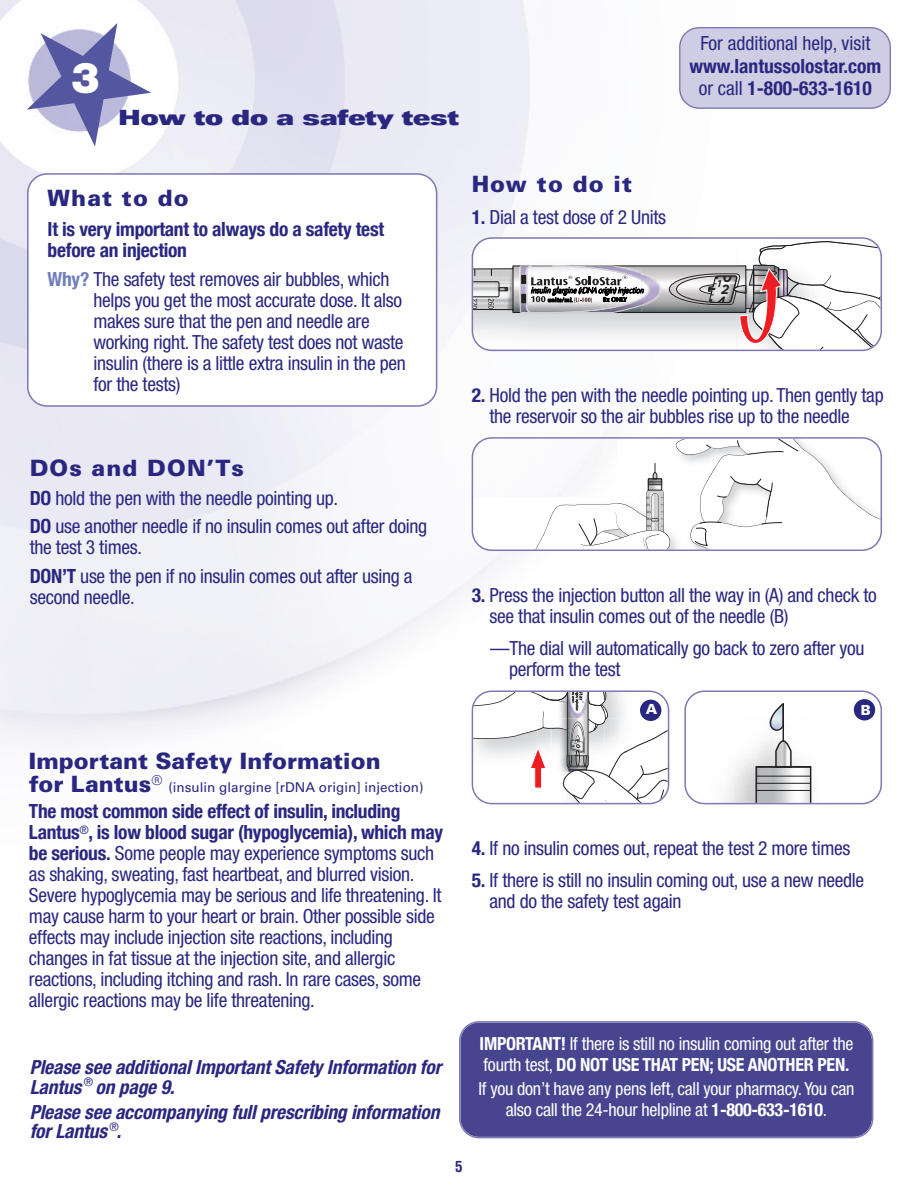
<style>
.page{position:relative;width:918px;height:1188px;background:#fff}
.page>*{position:absolute;margin:0;border:0;box-sizing:border-box;transform-origin:0 0}
.t1{font:900 42.75px "Helvetica Neue LT Std";color:#fff}
.t2{font:900 22.5px/22.5px "Univers";color:#292780}
.t3{font:900 22.5px "Univers";letter-spacing:.05em;color:#292780}
.t4{font:900 expanded 21px "Univers";letter-spacing:-.025em;color:#292780}
.t5{font:condensed 19.5px/21px "Helvetica Neue";letter-spacing:-.015em;color:#292780}
.t6{font:italic 700 condensed 19.5px/19.5px "Helvetica Neue";letter-spacing:-.005em;color:#292780}
.t7{font:700 condensed 19.5px/21px "Helvetica Neue";letter-spacing:-.015em;color:#292780}
.t8{font:condensed 18px/21px "Helvetica Neue";letter-spacing:-.015em;color:#fff}
.t9{font:700 condensed 15px "Helvetica";color:#292780}
.t10{font:900 13.95px "Univers";color:#fff}
.t11{font:13.5px "Univers";color:#292780}
.t12{font:italic 700 13.35px/12.1px "Gotham";color:#231f20;text-align:center;scale:.94 1}
.t13{font:italic 700 9.75px "Gotham";color:#231f20;scale:.94 1}
.t14{font:italic 700 5.85px "Gotham";color:#231f20;scale:.94 1}
.t15{font:italic 700 4.35px "Gotham";color:#231f20;scale:.94 1}
.s1{font-weight:400}
.s2{font-weight:700;color:#717dbd}
.s3{font-weight:700}
</style>
<div class="page">
<svg style="left:27px;top:23px;width:124px;height:124px"></svg>
<svg style="left:472px;top:237px;width:410px;height:114px"></svg>
<div style="left:459px;top:1021px;width:414px;height:117px;background:#474590"></div>
<svg style="left:472px;top:690px;width:197px;height:114px"></svg>
<svg style="left:684px;top:690px;width:198px;height:114px"></svg>
<svg style="left:27px;top:173px;width:410px;height:234px"></svg>
<div style="left:640px;top:700px;width:21px;height:21px;background:#292780;border-radius:50%"></div>
<div style="left:854px;top:699px;width:21px;height:21px;background:#292780;border-radius:50%"></div>
<svg style="left:472px;top:437px;width:410px;height:114px"></svg>
<svg style="left:679px;top:27px;width:212px;height:82px;background:#cccae1"></svg>
<h1 class="t1" style="left:71px;top:62px;width:30px">3</h1>
<p class="t4" style="left:118px;top:109px;width:342px">How to do a safety test</p>
<p class="t5" style="left:700px;top:35px;width:172px">For additional help, visit</p>
<p class="t7" style="left:689px;top:54px;width:193px;line-height:22.5px;text-align:center">www.lantussolostar.com <span class="s1">or call</span> 1-800-633-1610</p>
<p class="t2" style="left:48px;top:189px;width:143px">What to do</p>
<p class="t7" style="left:48px;top:218px;width:338px">It is very important to always do a safety test before an injection</p>
<p class="t5" style="left:93px;top:271px;width:314px;text-indent:-46px"><span class="s2">Why?</span> The safety test removes air bubbles, which helps you get the most accurate dose. It also makes sure that the pen and needle are working right. The safety test does not waste insulin (there is a little extra insulin in the pen for the tests)</p>
<p class="t2" style="left:472px;top:175px;width:162px">How to do it</p>
<p class="t5" style="left:472px;top:208px;width:196px"><span class="s3">1.</span> Dial a test dose of 2 Units</p>
<p class="t13" style="left:718px;top:278px;width:17px">1<sup>0</sup></p>
<p class="t12" style="left:717px;top:283px;width:14px">2<br>4</p>
<p class="t5" style="left:490px;top:387px;width:396px;text-indent:-18px"><span class="s3">2.</span> Hold the pen with the needle pointing up. Then gently tap the reservoir so the air bubbles rise up to the needle</p>
<p class="t3" style="left:30px;top:460px;width:216px">DOs and DON’Ts</p>
<p class="t5" style="left:30px;top:485px;width:399px;line-height:28.5px"><span class="s3">DO</span> hold the pen with the needle pointing up.<br><span class="s3">DO</span> use another needle if no insulin comes out after doing</p>
<p class="t5" style="left:30px;top:535px;width:384px;line-height:28.5px">the test 3 times.<br><span class="s3">DON’T</span> use the pen if no insulin comes out after using a</p>
<p class="t5" style="left:30px;top:588px;width:107px">second needle.</p>
<p class="t2" style="left:29px;top:752px;width:353px">Important Safety Information for Lantus<sup>®</sup></p>
<p class="t11" style="left:168px;top:782px;width:257px">(insulin glargine [rDNA origin] injection)</p>
<p class="t5" style="left:29px;top:802px;width:416px"><span class="s3">The most common side effect of insulin, including Lantus</span><sup>®</sup><span class="s3">, is low blood sugar (hypoglycemia), which may be serious.</span> Some people may experience symptoms such as shaking, sweating, fast heartbeat, and blurred vision.<br>Severe hypoglycemia may be serious and life threatening. It may cause harm to your heart or brain. Other possible side effects may include injection site reactions, including changes in fat tissue at the injection site, and allergic reactions, including itching and rash. In rare cases, some allergic reactions may be life threatening.</p>
<p class="t6" style="left:30px;top:1059px;width:413px">Please see additional Important Safety Information for<br>Lantus <sup>®</sup> on page 9.</p>
<p class="t6" style="left:30px;top:1104px;width:411px">Please see accompanying full prescribing information for Lantus <sup>®</sup>.</p>
<p class="t5" style="left:490px;top:586px;width:389px;text-indent:-18px"><span class="s3">3.</span> Press the injection button all the way in (A) and check to see that insulin comes out of the needle (B)</p>
<p class="t5" style="left:509px;top:639px;width:357px;text-indent:-19px">—The dial will automatically go back to zero after you perform the test</p>
<p class="t15" style="left:578px;top:742px;width:3px;rotate:90deg">1</p>
<p class="t14" style="left:576px;top:744px;width:5px;rotate:90deg">2</p>
<p class="t14" style="left:582px;top:744px;width:6px;rotate:90deg">0</p>
<p class="t10" style="left:646px;top:704px;width:13px">A</p>
<p class="t10" style="left:861px;top:705px;width:12px">B</p>
<p class="t5" style="left:472px;top:839px;width:380px"><span class="s3">4.</span> If no insulin comes out, repeat the test 2 more times</p>
<p class="t5" style="left:490px;top:871px;width:376px;text-indent:-18px"><span class="s3">5.</span> If there is still no insulin coming out, use a new needle and do the safety test again</p>
<p class="t9" style="left:455px;top:1161px;width:9px">5</p>
<p class="t8" style="left:480px;top:1035px;width:375px"><span class="s3">IMPORTANT!</span> If there is still no insulin coming out after the fourth test, <span class="s3">DO NOT USE THAT PEN; USE ANOTHER PEN.</span></p>
<p class="t8" style="left:479px;top:1080px;width:377px;text-align:center">If you don’t have any pens left, call your pharmacy. You can also call the 24-hour helpline at <span class="s3">1-800-633-1610</span>.</p>
</div>
